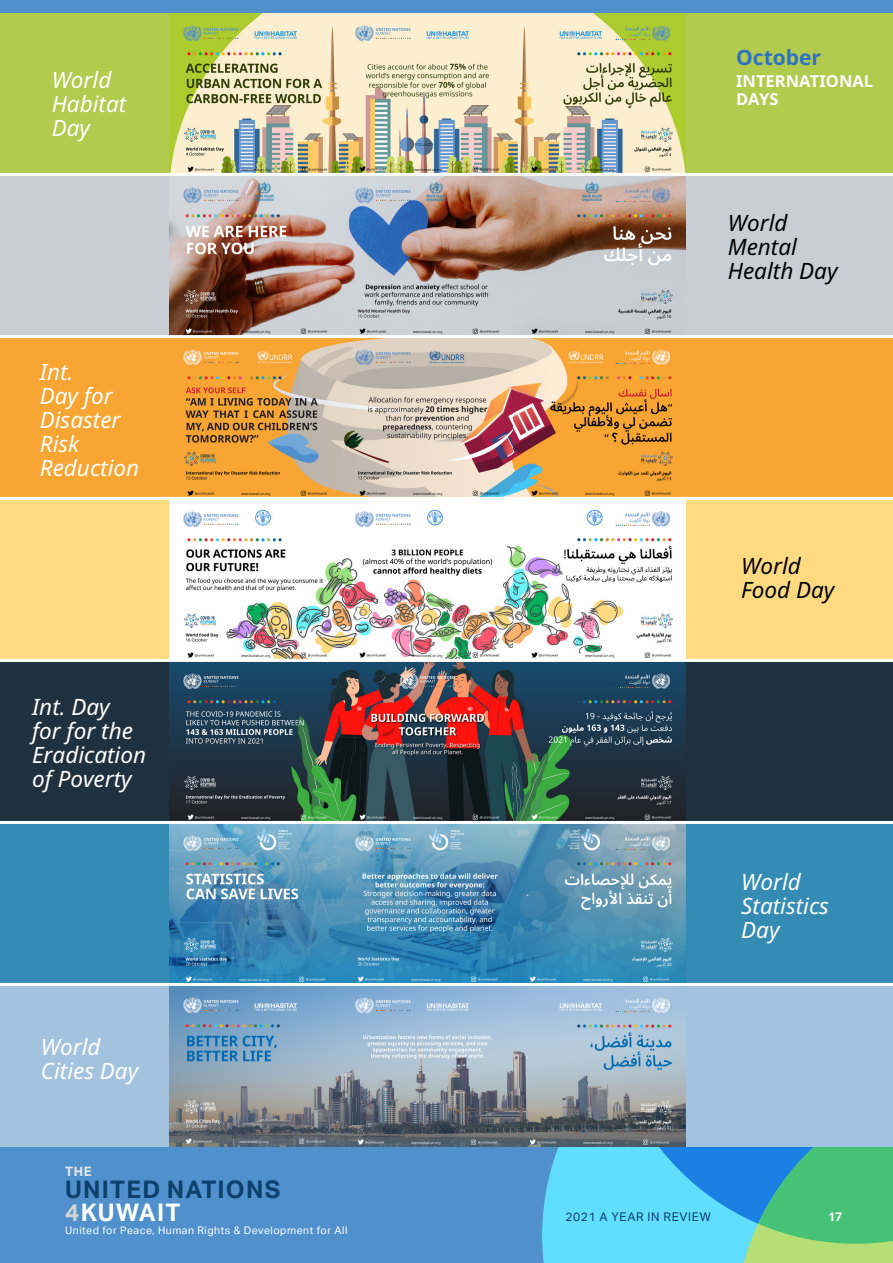
<style>
.page{position:relative;width:893px;height:1263px;background:#fff}
.page>*{position:absolute;margin:0;border:0;box-sizing:border-box;transform-origin:0 0}
.t1{font:700 24.15px/22.5px "Aktiv Grotesk";letter-spacing:.05em;color:#0d406b}
.t2{font:italic 22.5px/24px "Noto Sans";color:#fff}
.t3{font:italic 22.5px/24px "Noto Sans";color:#000}
.t4{font:700 21px "Noto Sans";color:#2e73c1}
.t5{font:700 16.5px/18px "Noto Sans";color:#fff}
.t6{font:700 12.9px "Aktiv Grotesk";color:#e6e7e8}
.t7{font:12px "Aktiv Grotesk";letter-spacing:.05em;color:#0d406b}
.t8{font:700 12px "Noto Sans";color:#fff}
.t9{font:10.5px "Aktiv Grotesk";letter-spacing:.05em;color:#fff}
.s1{color:#d1d3d4}
.s2{color:#fff}
</style>
<div class="page">
<div style="left:0;top:1146px;width:893px;height:117px;background:#5091cd"></div>
<svg style="left:542px;top:1146px;width:351px;height:117px;background:#56c6ca"></svg>
<div style="left:0;top:0;width:893px;height:174px;background:#b2ca4e"></div>
<div style="left:0;top:174px;width:893px;height:162px;background:#c9ced4"></div>
<div style="left:0;top:336px;width:893px;height:162px;background:#f9a533"></div>
<div style="left:0;top:498px;width:893px;height:162px;background:#ffda81"></div>
<div style="left:0;top:660px;width:893px;height:162px;background:#1f313f"></div>
<div style="left:0;top:822px;width:893px;height:162px;background:#348cb4"></div>
<div style="left:0;top:984px;width:893px;height:162px;background:#a3c2de"></div>
<img style="left:170px;top:12px;width:516px;height:1134px">
<div style="left:0;top:0;width:893px;height:12px;background:#5091cd"></div>
<hr style="left:0;top:173px;width:893px;height:3px;background:#fff">
<hr style="left:0;top:335px;width:893px;height:3px;background:#fff">
<hr style="left:0;top:497px;width:893px;height:3px;background:#fff">
<hr style="left:0;top:659px;width:893px;height:3px;background:#fff">
<hr style="left:0;top:821px;width:893px;height:3px;background:#fff">
<hr style="left:0;top:983px;width:893px;height:3px;background:#fff">
<p class="t2" style="left:52px;top:67px;width:76px">World<br>Habitat<br>Day</p>
<p class="t2" style="left:40px;top:359px;width:101px">Int.<br>Day for<br>Disaster<br>Risk<br>Reduction</p>
<p class="t2" style="left:32px;top:694px;width:116px">Int. Day<br>for for the<br>Eradication of Poverty</p>
<p class="t2" style="left:41px;top:1035px;width:99px">World<br>Cities Day</p>
<p class="t6" style="left:65px;top:1164px;width:28px">THE</p>
<p class="t1" style="left:65px;top:1179px;width:217px">UNITED NATIONS<br><span class="s1">4</span><span class="s2">KUWAIT</span></p>
<p class="t9" style="left:65px;top:1224px;width:284px">United for Peace, Human Rights &amp; Development for All</p>
<p class="t4" style="left:736px;top:43px;width:86px">October</p>
<p class="t5" style="left:736px;top:72px;width:138px">INTERNATIONAL<br>DAYS</p>
<p class="t3" style="left:728px;top:211px;width:111px">World<br>Mental<br>Health Day</p>
<p class="t3" style="left:741px;top:553px;width:95px">World<br>Food Day</p>
<p class="t2" style="left:741px;top:869px;width:89px">World<br>Statistics<br>Day</p>
<p class="t7" style="left:566px;top:1210px;width:147px">2021 A YEAR IN REVIEW</p>
<p class="t8" style="left:828px;top:1208px;width:15px">17</p>
</div>
